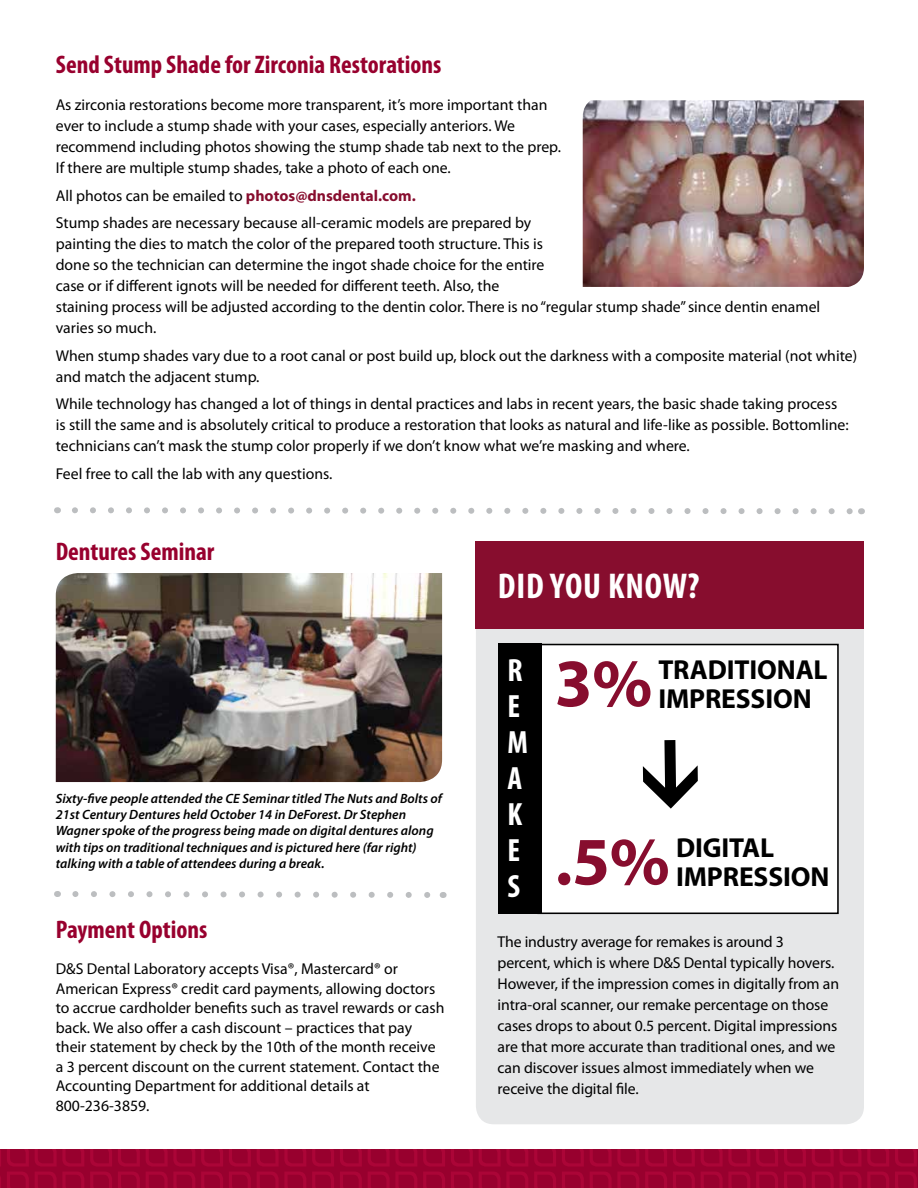
<style>
.page{position:relative;width:918px;height:1188px;background:#fff}
.page>*{position:absolute;margin:0;border:0;box-sizing:border-box;transform-origin:0 0}
.t1{font:700 68.25px "Myriad Pro";color:#870d2e}
.t2{font:700 condensed 36px "Myriad Pro";letter-spacing:.02em;color:#fff}
.t3{font:700 condensed 32.25px/35.8px "Myriad Pro";color:#fff}
.t4{font:700 27.6px/29px "Myriad Pro";letter-spacing:-.005em;color:#000}
.t5{font:700 condensed 25.5px "Myriad Pro";color:#98002e}
.t6{font:15.75px/21px "Myriad Pro";color:#000}
.t7{font:italic 600 13.5px/16.2px "Myriad Pro";color:#000}
.s1{font-weight:700;color:#870d2e}
</style>
<div class="page">
<div style="left:0;top:1149px;width:918px;height:39px;background:#98002e"></div>
<svg style="left:756px;top:1149px;width:22px;height:39px"></svg>
<svg style="left:701px;top:1149px;width:49px;height:39px"></svg>
<svg style="left:673px;top:1149px;width:22px;height:39px"></svg>
<svg style="left:645px;top:1149px;width:22px;height:39px"></svg>
<svg style="left:590px;top:1149px;width:49px;height:39px"></svg>
<svg style="left:562px;top:1149px;width:22px;height:39px"></svg>
<svg style="left:534px;top:1149px;width:22px;height:39px"></svg>
<svg style="left:479px;top:1149px;width:49px;height:39px"></svg>
<svg style="left:451px;top:1149px;width:22px;height:39px"></svg>
<svg style="left:423px;top:1149px;width:22px;height:39px"></svg>
<svg style="left:368px;top:1149px;width:49px;height:39px"></svg>
<svg style="left:340px;top:1149px;width:22px;height:39px"></svg>
<svg style="left:312px;top:1149px;width:22px;height:39px"></svg>
<svg style="left:257px;top:1149px;width:49px;height:39px"></svg>
<svg style="left:229px;top:1149px;width:22px;height:39px"></svg>
<svg style="left:201px;top:1149px;width:22px;height:39px"></svg>
<svg style="left:146px;top:1149px;width:49px;height:39px"></svg>
<svg style="left:118px;top:1149px;width:22px;height:39px"></svg>
<svg style="left:90px;top:1149px;width:22px;height:39px"></svg>
<svg style="left:0;top:1149px;width:84px;height:39px"></svg>
<svg style="left:895px;top:1149px;width:22px;height:39px"></svg>
<svg style="left:867px;top:1149px;width:22px;height:39px"></svg>
<svg style="left:812px;top:1149px;width:49px;height:39px"></svg>
<svg style="left:784px;top:1149px;width:22px;height:39px"></svg>
<svg style="left:72px;top:507px;width:790px;height:8px"></svg>
<svg style="left:72px;top:891px;width:372px;height:7px"></svg>
<img style="left:583px;top:100px;width:281px;height:187px">
<img style="left:56px;top:573px;width:386px;height:209px">
<div style="left:476px;top:589px;width:388px;height:535px;background:#e6e7e8;border-radius:18px"></div>
<div style="left:476px;top:541px;width:388px;height:88px;background:#870d2e"></div>
<div style="left:538px;top:645px;width:300px;height:268px;background:#fff"></div>
<div style="left:537px;top:644px;width:302px;height:270px;border:2px solid #000"></div>
<svg style="left:643px;top:740px;width:55px;height:69px"></svg>
<div style="left:498px;top:644px;width:44px;height:270px;background:#000"></div>
<h3 class="t5" style="left:56px;top:49px;width:387px">Send Stump Shade for Zirconia Restorations</h3>
<p class="t6" style="left:56px;top:94px;width:507px">As zirconia restorations become more transparent, it’s more important than ever to include a stump shade with your cases, especially anteriors. We recommend including photos showing the stump shade tab next to the prep.<br>If there are multiple stump shades, take a photo of each one.</p>
<p class="t6" style="left:56px;top:182px;width:477px;line-height:27.5px">All photos can be emailed to <span class="s1">photos@dnsdental.com.<br></span>Stump shades are necessary because all-ceramic models are prepared by</p>
<p class="t6" style="left:56px;top:233px;width:766px">painting the dies to match the color of the prepared tooth structure. This is<br>done so the technician can determine the ingot shade choice for the entire<br>case or if different ignots will be needed for different teeth. Also, the<br>staining process will be adjusted according to the dentin color. There is no “regular stump shade” since dentin enamel varies so much.</p>
<p class="t6" style="left:56px;top:345px;width:803px">When stump shades vary due to a root canal or post build up, block out the darkness with a composite material (not white) and match the adjacent stump.</p>
<p class="t6" style="left:56px;top:393px;width:794px">While technology has changed a lot of things in dental practices and labs in recent years, the basic shade taking process is still the same and is absolutely critical to produce a restoration that looks as natural and life-like as possible. Bottomline: technicians can’t mask the stump color properly if we don’t know what we’re masking and where.</p>
<p class="t6" style="left:56px;top:463px;width:278px">Feel free to call the lab with any questions.</p>
<h3 class="t5" style="left:56px;top:536px;width:160px">Dentures Seminar</h3>
<p class="t7" style="left:56px;top:791px;width:388px">Sixty-five people attended the CE Seminar titled The Nuts and Bolts of 21st Century Dentures held October 14 in DeForest. Dr Stephen Wagner spoke of the progress being made on digital dentures along with tips on traditional techniques and is pictured here (far right) talking with a table of attendees during a break.</p>
<h3 class="t5" style="left:56px;top:914px;width:153px">Payment Options</h3>
<p class="t6" style="left:56px;top:959px;width:390px;line-height:19.5px">D&amp;S Dental Laboratory accepts Visa®, Mastercard® or American Express® credit card payments, allowing doctors to accrue cardholder benefits such as travel rewards or cash back. We also offer a cash discount – practices that pay their statement by check by the 10th of the month receive a 3 percent discount on the current statement. Contact the Accounting Department for additional details at 800-236-3859.</p>
<h2 class="t2" style="left:498px;top:564px;width:203px">DID YOU KNOW?</h2>
<h3 class="t3" style="left:507px;top:652px;width:22px">R<br>E<br>M<br>A<br>K<br>E<br>S</h3>
<h1 class="t1" style="left:555px;top:639px;width:99px">3%</h1>
<h3 class="t4" style="left:658px;top:655px;width:171px">TRADITIONAL<br>IMPRESSION</h3>
<h3 class="t4" style="left:676px;top:833px;width:155px">DIGITAL<br>IMPRESSION</h3>
<h1 class="t1" style="left:555px;top:817px;width:117px">.5%</h1>
<p class="t6" style="left:498px;top:931px;width:343px">The industry average for remakes is around 3 percent, which is where D&amp;S Dental typically hovers.<br>However, if the impression comes in digitally from an intra-oral scanner, our remake percentage on those cases drops to about 0.5 percent. Digital impressions are that more accurate than traditional ones, and we can discover issues almost immediately when we receive the digital file.</p>
</div>
